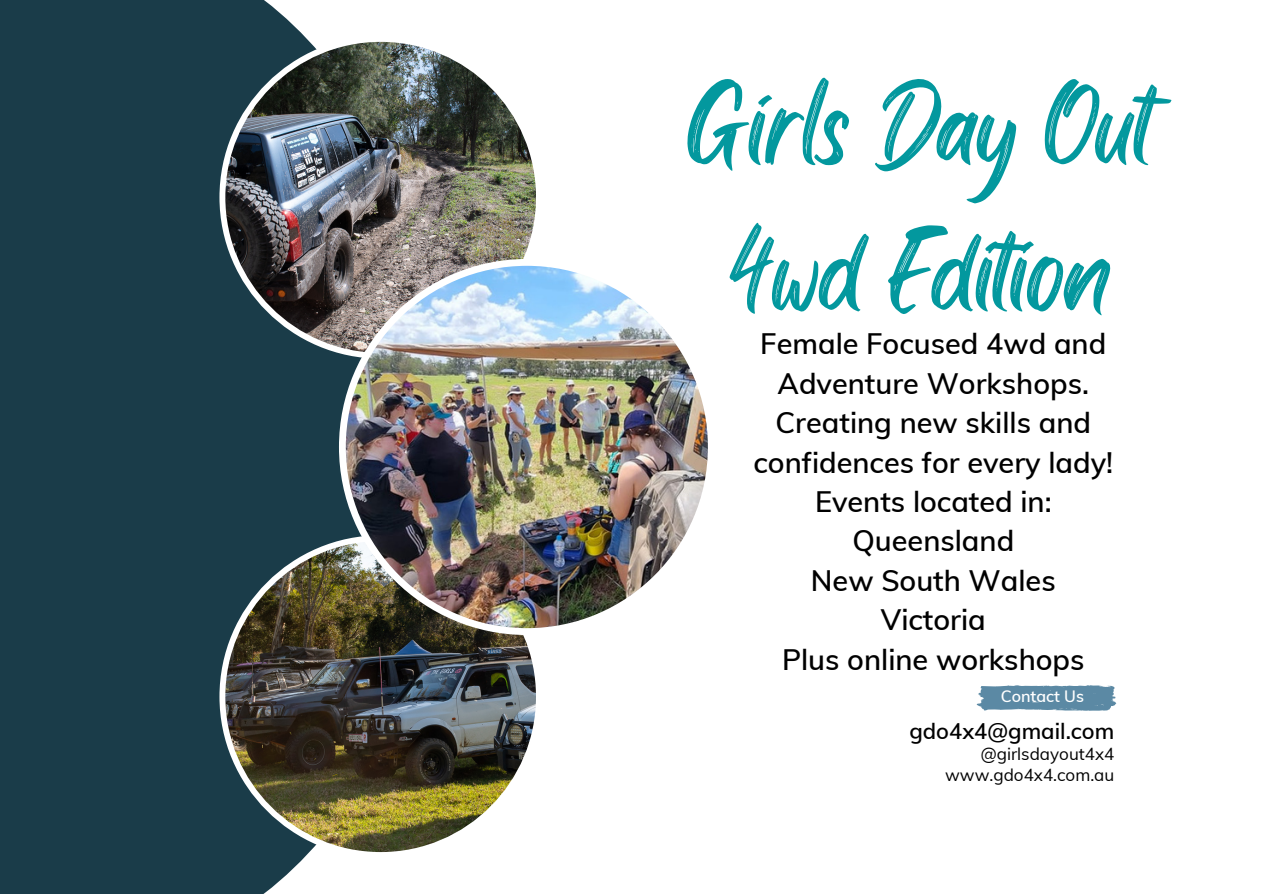
<style>
.page{position:relative;width:1263px;height:894px;background:#fff}
.page>*{position:absolute;margin:0;border:0;box-sizing:border-box;transform-origin:0 0}
.t1{font:105px/146.2px "Black Bones";color:#03989e;text-align:center}
.t2{font:600 28.95px/39.3px "Muli";color:#000;text-align:center}
.t3{font:600 22.05px "Muli";color:#000}
.t4{font:17.1px "Muli";color:#000}
.t5{font:600 16.05px "Muli";color:#fff}
</style>
<div class="page">
<div style="left:0;top:0;width:451px;height:893px;background:#1a3c49"></div>
<img style="left:219px;top:36px;width:317px;height:317px">
<img style="left:219px;top:540px;width:317px;height:317px">
<img style="left:339px;top:259px;width:369px;height:375px">
<svg style="left:977px;top:685px;width:139px;height:25px"></svg>
<h2 class="t1" style="left:687px;top:55px;width:466px">Girls Day Out<br>4wd Edition</h2>
<p class="t2" style="left:754px;top:324px;width:361px">Female Focused 4wd and<br>Adventure Workshops.<br>Creating new skills and confidences for every lady!<br>Events located in:<br>Queensland<br>New South Wales<br>Victoria<br>Plus online workshops</p>
<p class="t5" style="left:1001px;top:686px;width:85px">Contact Us</p>
<p class="t3" style="left:909px;top:716px;width:206px">gdo4x4@gmail.com</p>
<h4 class="t4" style="left:981px;top:742px;width:135px">@girlsdayout4x4</h4>
<h3 class="t4" style="left:945px;top:763px;width:171px">www.gdo4x4.com.au</h3>
</div>
